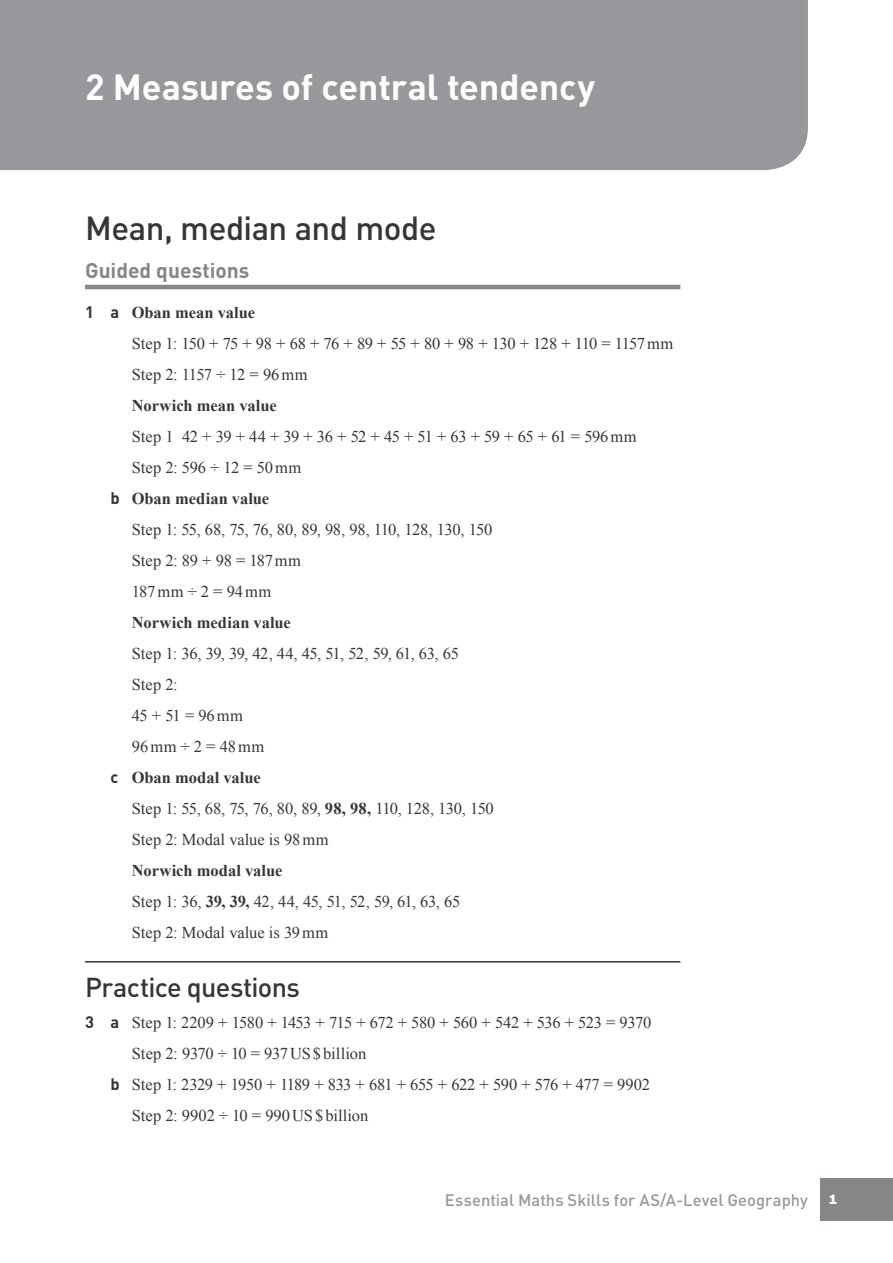
<style>
.page{position:relative;width:893px;height:1263px;background:#fff}
.page>*{position:absolute;margin:0;border:0;box-sizing:border-box;transform-origin:0 0}
.t1{font:700 36px "DIN";letter-spacing:-.005em;color:#fefefe}
.t2{font:500 33px "DIN";letter-spacing:-.015em;color:#373535}
.t3{font:500 27px "DIN";letter-spacing:-.025em;color:#373535}
.t4{font:700 21px "DIN";color:#848688}
.t5{font:16.5px/31px "Times New Roman";letter-spacing:-.015em;color:#373535}
.t6{font:700 16.5px "Times New Roman";color:#373535}
.t7{font:500 16.5px "DIN";letter-spacing:.005em;color:#96989b}
.t8{font:16.5px "Times New Roman";letter-spacing:.025em;color:#373535}
.t9{font:16.5px "Times New Roman";letter-spacing:.005em;color:#373535}
.t10{font:13.5px "ITC Franklin Gothic Std Hvy";color:#fefefe}
.s1{font-family:"DIN";font-weight:700}
.s2{font-weight:700}
.s3{font-family:"DIN"}
</style>
<div class="page">
<div style="left:821px;top:1178px;width:72px;height:42px;background:#848688"></div>
<div style="left:0;top:0;width:808px;height:170px;background:#96989b"></div>
<hr style="left:85px;top:285px;width:595px;height:4px;background:#848688">
<hr style="left:85px;top:961px;width:595px;height:1px;background:#373535">
<h1 class="t1" style="left:85px;top:63px;width:512px">2 Measures of central tendency</h1>
<h2 class="t2" style="left:85px;top:207px;width:353px">Mean, median and mode</h2>
<p class="t4" style="left:85px;top:257px;width:166px">Guided questions</p>
<p class="t5" style="left:132px;top:297px;width:543px;text-indent:-47px"><span class="s1">1 a</span> <span class="s2">Oban mean value<br></span>Step 1: 150 + 75 + 98 + 68 + 76 + 89 + 55 + 80 + 98 + 130 + 128 + 110 = 1157mm<br>Step 2: 1157 ÷ 12 = 96mm</p>
<p class="t6" style="left:132px;top:394px;width:146px">Norwich mean value</p>
<p class="t5" style="left:132px;top:421px;width:506px">Step 1 42 + 39 + 44 + 39 + 36 + 52 + 45 + 51 + 63 + 59 + 65 + 61 = 596mm</p>
<p class="t5" style="left:132px;top:452px;width:171px">Step 2: 596 ÷ 12 = 50mm</p>
<p class="t6" style="left:111px;top:487px;width:160px"><span class="s3">b</span> Oban median value</p>
<p class="t5" style="left:132px;top:514px;width:362px">Step 1: 55, 68, 75, 76, 80, 89, 98, 98, 110, 128, 130, 150</p>
<p class="t5" style="left:132px;top:545px;width:171px">Step 2: 89 + 98 = 187mm</p>
<p class="t8" style="left:132px;top:580px;width:141px">187mm ÷ 2 = 94mm</p>
<p class="t6" style="left:132px;top:611px;width:160px">Norwich median value</p>
<p class="t5" style="left:132px;top:638px;width:328px">Step 1: 36, 39, 39, 42, 44, 45, 51, 52, 59, 61, 63, 65</p>
<p class="t5" style="left:132px;top:669px;width:47px">Step 2:</p>
<p class="t5" style="left:132px;top:700px;width:113px">45 + 51 = 96mm</p>
<p class="t8" style="left:132px;top:735px;width:134px">96mm ÷ 2 = 48mm</p>
<p class="t6" style="left:111px;top:766px;width:152px"><span class="s3">c</span> Oban modal value</p>
<p class="t5" style="left:132px;top:793px;width:363px">Step 1: 55, 68, 75, 76, 80, 89, <span class="s2">98, 98,</span> 110, 128, 130, 150</p>
<p class="t9" style="left:132px;top:828px;width:198px">Step 2: Modal value is 98mm</p>
<p class="t5" style="left:132px;top:855px;width:330px"><span class="s2">Norwich modal value<br></span>Step 1: 36, <span class="s2">39, 39,</span> 42, 44, 45, 51, 52, 59, 61, 63, 65<br>Step 2: Modal value is 39mm</p>
<h3 class="t3" style="left:85px;top:969px;width:216px">Practice questions</h3>
<p class="t5" style="left:85px;top:1006px;width:568px"><span class="s1">3 a</span> Step 1: 2209 + 1580 + 1453 + 715 + 672 + 580 + 560 + 542 + 536 + 523 = 9370</p>
<p class="t5" style="left:132px;top:1037px;width:236px">Step 2: 9370 ÷ 10 = 937US$ billion</p>
<p class="t5" style="left:111px;top:1068px;width:541px"><span class="s1">b</span> Step 1: 2329 + 1950 + 1189 + 833 + 681 + 655 + 622 + 590 + 576 + 477 = 9902</p>
<p class="t5" style="left:132px;top:1099px;width:238px">Step 2: 9902 ÷ 10 = 990US$billion</p>
<p class="t7" style="left:445px;top:1189px;width:365px">Essential Maths Skills for AS/A-Level Geography</p>
<p class="t10" style="left:829px;top:1191px;width:10px">1</p>
</div>
